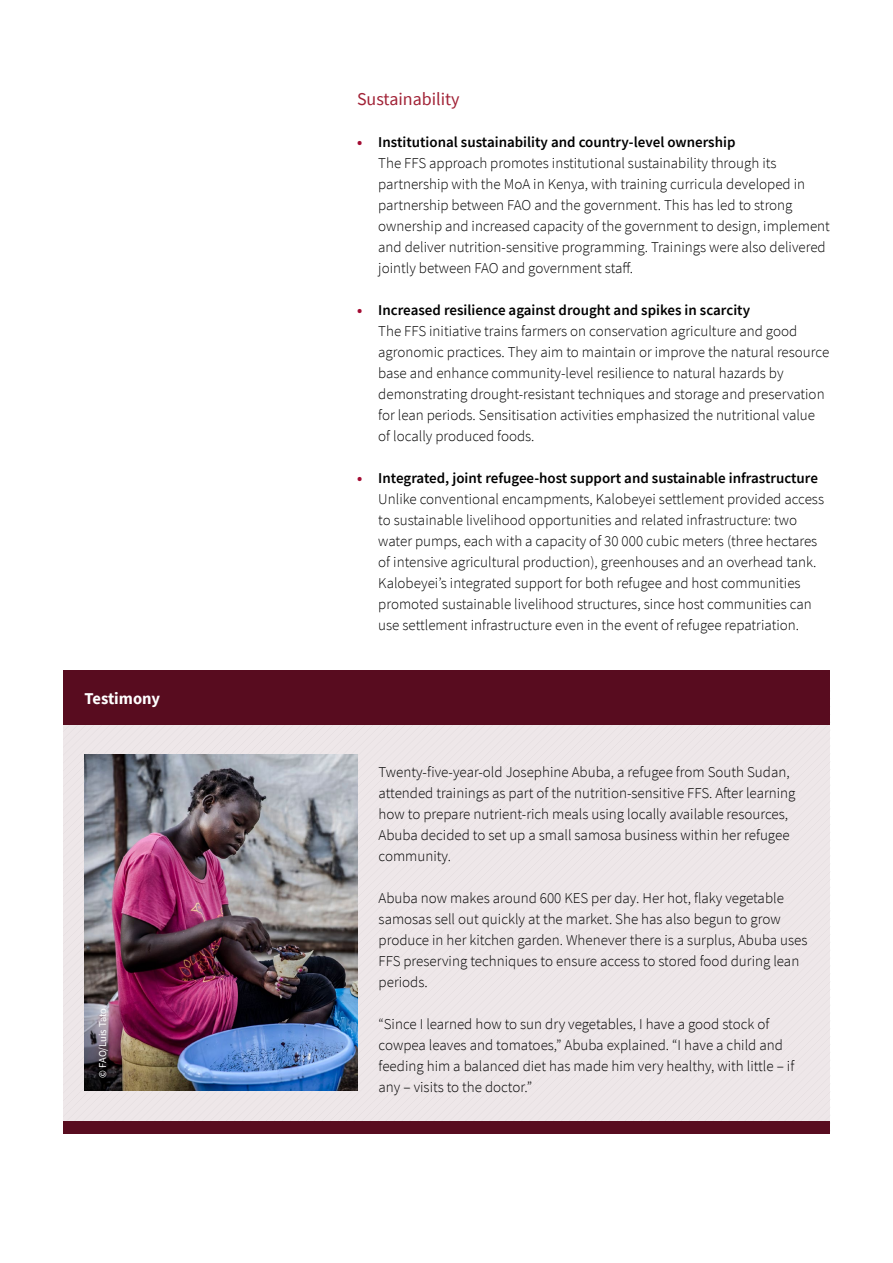
<style>
.page{position:relative;width:893px;height:1263px;background:#fff}
.page>*{position:absolute;margin:0;border:0;box-sizing:border-box;transform-origin:0 0}
.t1{font:18px "Source Sans Pro";color:#a12236}
.t2{font:700 16.5px "Source Sans Pro";color:#fff}
.t3{font:300 15px/21px "Source Sans Pro";color:#000}
.t4{font:10.5px "Source Sans Pro";letter-spacing:-.01em;color:#fff}
.s1{font-weight:700;color:#a30c33}
.s2{font-weight:600}
</style>
<div class="page">
<div style="left:441px;top:742px;width:389px;height:379px;background:#eee7e9"></div>
<div style="left:445px;top:746px;width:385px;height:375px;background:#eee7e9"></div>
<div style="left:449px;top:750px;width:381px;height:371px;background:#eee7e9"></div>
<div style="left:453px;top:754px;width:377px;height:367px;background:#eee7e9"></div>
<div style="left:457px;top:758px;width:373px;height:363px;background:#eee7e9"></div>
<div style="left:461px;top:762px;width:369px;height:359px;background:#eee7e9"></div>
<div style="left:469px;top:769px;width:361px;height:352px;background:#eee7e9"></div>
<div style="left:473px;top:773px;width:357px;height:348px;background:#eee7e9"></div>
<div style="left:477px;top:777px;width:353px;height:344px;background:#eee7e9"></div>
<div style="left:481px;top:781px;width:349px;height:340px;background:#eee7e9"></div>
<div style="left:485px;top:785px;width:345px;height:336px;background:#eee7e9"></div>
<div style="left:489px;top:789px;width:341px;height:332px;background:#eee7e9"></div>
<div style="left:493px;top:793px;width:337px;height:328px;background:#eee7e9"></div>
<div style="left:497px;top:797px;width:333px;height:324px;background:#eee7e9"></div>
<div style="left:501px;top:801px;width:329px;height:320px;background:#eee7e9"></div>
<div style="left:505px;top:805px;width:325px;height:316px;background:#eee7e9"></div>
<div style="left:509px;top:809px;width:321px;height:312px;background:#eee7e9"></div>
<div style="left:513px;top:813px;width:317px;height:308px;background:#eee7e9"></div>
<div style="left:517px;top:817px;width:313px;height:304px;background:#eee7e9"></div>
<div style="left:521px;top:821px;width:309px;height:300px;background:#eee7e9"></div>
<div style="left:525px;top:824px;width:305px;height:297px;background:#eee7e9"></div>
<div style="left:529px;top:828px;width:301px;height:293px;background:#eee7e9"></div>
<div style="left:533px;top:832px;width:297px;height:289px;background:#eee7e9"></div>
<div style="left:537px;top:836px;width:293px;height:285px;background:#eee7e9"></div>
<div style="left:541px;top:840px;width:289px;height:281px;background:#eee7e9"></div>
<div style="left:545px;top:844px;width:285px;height:277px;background:#eee7e9"></div>
<div style="left:549px;top:848px;width:281px;height:273px;background:#eee7e9"></div>
<div style="left:553px;top:852px;width:277px;height:269px;background:#eee7e9"></div>
<div style="left:557px;top:856px;width:273px;height:265px;background:#eee7e9"></div>
<div style="left:561px;top:860px;width:269px;height:261px;background:#eee7e9"></div>
<div style="left:565px;top:864px;width:265px;height:257px;background:#eee7e9"></div>
<div style="left:569px;top:868px;width:261px;height:253px;background:#eee7e9"></div>
<div style="left:573px;top:872px;width:257px;height:249px;background:#eee7e9"></div>
<div style="left:577px;top:876px;width:253px;height:245px;background:#eee7e9"></div>
<div style="left:581px;top:879px;width:249px;height:242px;background:#eee7e9"></div>
<div style="left:585px;top:883px;width:245px;height:238px;background:#eee7e9"></div>
<div style="left:589px;top:887px;width:241px;height:234px;background:#eee7e9"></div>
<div style="left:63px;top:1121px;width:767px;height:13px;background:#580c1f"></div>
<div style="left:63px;top:670px;width:767px;height:55px;background:#580c1f"></div>
<img style="left:85px;top:754px;width:272px;height:336px">
<p class="t2" style="left:85px;top:687px;width:77px">Testimony</p>
<p class="t4" style="left:96px;top:1077px;width:71px;rotate:-90deg">© FAO/Luis Tato</p>
<p class="t1" style="left:357px;top:88px;width:104px">Sustainability</p>
<p class="t3" style="left:378px;top:132px;width:453px;text-indent:-21px"><span class="s1">•</span> <span class="s2">Institutional sustainability and country-level ownership<br></span>The FFS approach promotes institutional sustainability through its partnership with the MoA in Kenya, with training curricula developed in partnership between FAO and the government. This has led to strong ownership and increased capacity of the government to design, implement and deliver nutrition-sensitive programming. Trainings were also delivered jointly between FAO and government staff.</p>
<p class="t3" style="left:378px;top:300px;width:452px;text-indent:-21px"><span class="s1">•</span> <span class="s2">Increased resilience against drought and spikes in scarcity<br></span>The FFS initiative trains farmers on conservation agriculture and good agronomic practices. They aim to maintain or improve the natural resource base and enhance community-level resilience to natural hazards by demonstrating drought-resistant techniques and storage and preservation for lean periods. Sensitisation activities emphasized the nutritional value of locally produced foods.</p>
<p class="t3" style="left:378px;top:468px;width:447px;text-indent:-21px"><span class="s1">•</span> <span class="s2">Integrated, joint refugee-host support and sustainable infrastructure </span>Unlike conventional encampments, Kalobeyei settlement provided access to sustainable livelihood opportunities and related infrastructure: two water pumps, each with a capacity of 30 000 cubic meters (three hectares of intensive agricultural production), greenhouses and an overhead tank.<br>Kalobeyei’s integrated support for both refugee and host communities promoted sustainable livelihood structures, since host communities can use settlement infrastructure even in the event of refugee repatriation.</p>
<p class="t3" style="left:379px;top:762px;width:418px">Twenty-five-year-old Josephine Abuba, a refugee from South Sudan, attended trainings as part of the nutrition-sensitive FFS. After learning how to prepare nutrient-rich meals using locally available resources, Abuba decided to set up a small samosa business within her refugee community.</p>
<p class="t3" style="left:379px;top:888px;width:430px">Abuba now makes around 600 KES per day. Her hot, flaky vegetable samosas sell out quickly at the market. She has also begun to grow produce in her kitchen garden. Whenever there is a surplus, Abuba uses FFS preserving techniques to ensure access to stored food during lean periods.</p>
<p class="t3" style="left:379px;top:1014px;width:417px">“Since I learned how to sun dry vegetables, I have a good stock of cowpea leaves and tomatoes,” Abuba explained. “I have a child and feeding him a balanced diet has made him very healthy, with little – if any – visits to the doctor.”</p>
</div>
